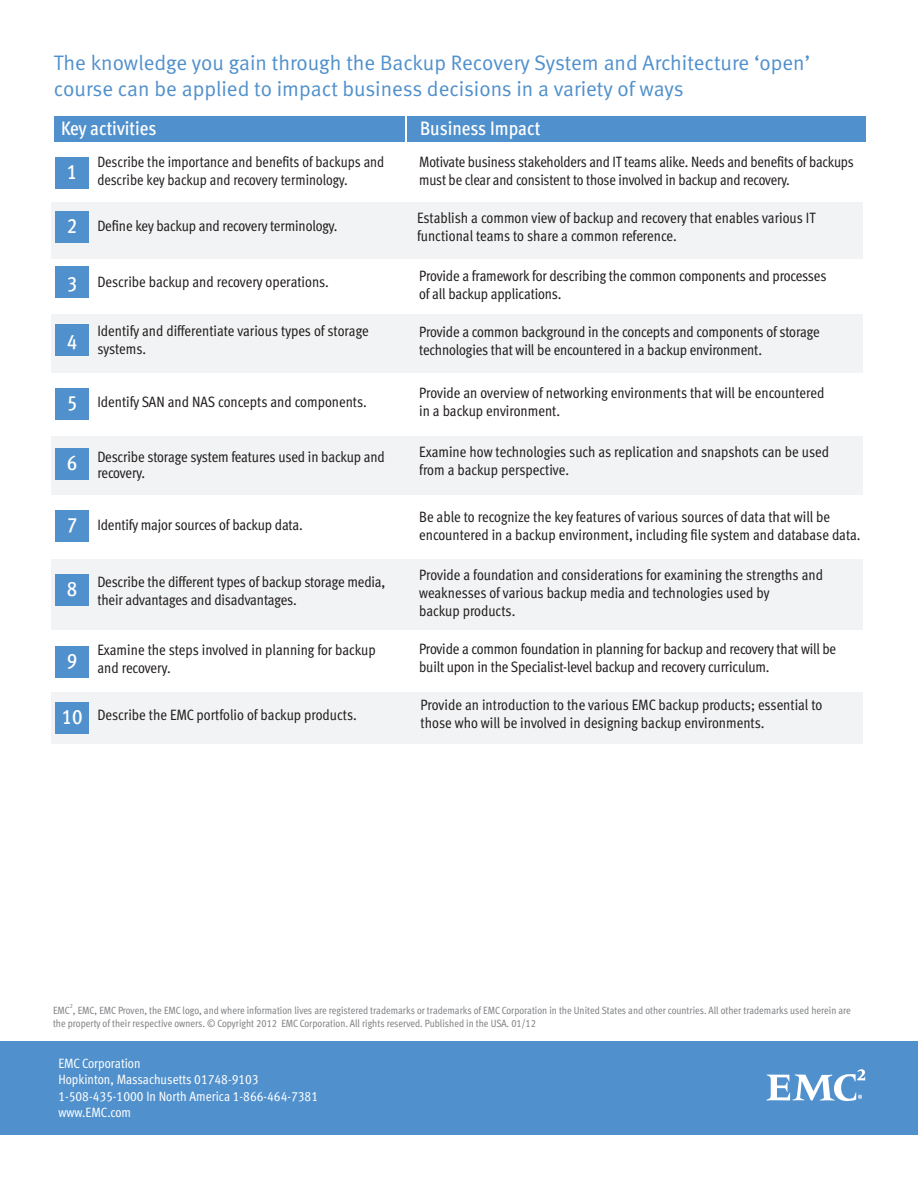
<style>
.page{position:relative;width:918px;height:1188px;background:#fff}
.page>*{position:absolute;margin:0;border:0;box-sizing:border-box;transform-origin:0 0}
.t1{font:21px/25.5px "Meta Normal LF";color:#5090cc}
.t2{font:21px "Meta Cond Medium LF";color:#fff}
.t3{font:19.5px "Meta Cond Medium LF";color:#fff}
.t4{font:15px/18px "Meta Cond Book LF";letter-spacing:-.01em;color:#231f20}
.t5{font:13.5px/16.5px "Meta Cond Book LF";color:#fff}
.t6{font:10.5px "Meta Cond Book LF";color:#808285}
.t7{font:6px "Meta Cond Book LF";color:#808285}
</style>
<div class="page">
<div style="left:52px;top:202px;width:811px;height:57px;background:#f2f3f4"></div>
<div style="left:52px;top:314px;width:811px;height:59px;background:#f2f3f4"></div>
<div style="left:52px;top:436px;width:811px;height:59px;background:#f2f3f4"></div>
<div style="left:52px;top:559px;width:811px;height:70px;background:#f2f3f4"></div>
<div style="left:52px;top:692px;width:811px;height:52px;background:#f2f3f4"></div>
<div style="left:56px;top:157px;width:33px;height:32px;background:#5090cc"></div>
<div style="left:56px;top:211px;width:33px;height:32px;background:#5090cc"></div>
<div style="left:56px;top:266px;width:33px;height:32px;background:#5090cc"></div>
<div style="left:56px;top:324px;width:33px;height:32px;background:#5090cc"></div>
<div style="left:56px;top:389px;width:33px;height:31px;background:#5090cc"></div>
<div style="left:56px;top:448px;width:33px;height:32px;background:#5090cc"></div>
<div style="left:56px;top:510px;width:33px;height:32px;background:#5090cc"></div>
<div style="left:56px;top:574px;width:33px;height:31px;background:#5090cc"></div>
<div style="left:56px;top:646px;width:33px;height:31px;background:#5090cc"></div>
<div style="left:56px;top:702px;width:33px;height:32px;background:#5090cc"></div>
<div style="left:54px;top:116px;width:350px;height:26px;background:#5090cc"></div>
<div style="left:408px;top:116px;width:458px;height:26px;background:#5090cc"></div>
<div style="left:0;top:1041px;width:918px;height:94px;background:#5090cc"></div>
<svg style="left:766px;top:1069px;width:100px;height:32px"></svg>
<h1 class="t1" style="left:54px;top:50px;width:758px">The knowledge you gain through the Backup Recovery System and Architecture ‘open’ course can be applied to impact business decisions in a variety of ways</h1>
<h2 class="t3" style="left:61px;top:117px;width:97px">Key activities</h2>
<h2 class="t3" style="left:420px;top:117px;width:122px">Business Impact</h2>
<h1 class="t2" style="left:67px;top:160px;width:12px">1</h1>
<h1 class="t2" style="left:67px;top:214px;width:12px">2</h1>
<h1 class="t2" style="left:67px;top:272px;width:12px">3</h1>
<h1 class="t2" style="left:67px;top:330px;width:12px">4</h1>
<h1 class="t2" style="left:67px;top:391px;width:12px">5</h1>
<h1 class="t2" style="left:67px;top:451px;width:12px">6</h1>
<h1 class="t2" style="left:67px;top:513px;width:12px">7</h1>
<p class="t4" style="left:97px;top:153px;width:289px">Describe the importance and benefits of backups and describe key backup and recovery terminology.</p>
<p class="t4" style="left:97px;top:217px;width:242px">Define key backup and recovery terminology.</p>
<p class="t4" style="left:97px;top:272px;width:233px">Describe backup and recovery operations.</p>
<p class="t4" style="left:97px;top:322px;width:273px">Identify and differentiate various types of storage systems.</p>
<p class="t4" style="left:97px;top:393px;width:271px">Identify SAN and NAS concepts and components.</p>
<p class="t4" style="left:97px;top:448px;width:289px;line-height:16.5px">Describe storage system features used in backup and recovery.</p>
<p class="t4" style="left:97px;top:515px;width:207px">Identify major sources of backup data.</p>
<h1 class="t2" style="left:67px;top:576px;width:12px">8</h1>
<h1 class="t2" style="left:67px;top:648px;width:12px">9</h1>
<h1 class="t2" style="left:62px;top:705px;width:22px">10</h1>
<p class="t4" style="left:97px;top:573px;width:289px">Describe the different types of backup storage media, their advantages and disadvantages.</p>
<p class="t4" style="left:97px;top:641px;width:280px">Examine the steps involved in planning for backup and recovery.</p>
<p class="t4" style="left:97px;top:705px;width:261px">Describe the EMC portfolio of backup products.</p>
<p class="t4" style="left:419px;top:153px;width:436px">Motivate business stakeholders and IT teams alike. Needs and benefits of backups must be clear and consistent to those involved in backup and recovery.</p>
<p class="t4" style="left:417px;top:209px;width:400px">Establish a common view of backup and recovery that enables various IT functional teams to share a common reference.</p>
<p class="t4" style="left:419px;top:267px;width:409px">Provide a framework for describing the common components and processes of all backup applications.</p>
<p class="t4" style="left:419px;top:323px;width:402px">Provide a common background in the concepts and components of storage technologies that will be encountered in a backup environment.</p>
<p class="t4" style="left:419px;top:384px;width:407px">Provide an overview of networking environments that will be encountered in a backup environment.</p>
<p class="t4" style="left:419px;top:442px;width:411px">Examine how technologies such as replication and snapshots can be used from a backup perspective.</p>
<p class="t4" style="left:419px;top:507px;width:443px">Be able to recognize the key features of various sources of data that will be encountered in a backup environment, including file system and database data.</p>
<p class="t4" style="left:419px;top:566px;width:405px">Provide a foundation and considerations for examining the strengths and weaknesses of various backup media and technologies used by<br>backup products.</p>
<p class="t4" style="left:419px;top:640px;width:419px">Provide a common foundation in planning for backup and recovery that will be built upon in the Specialist-level backup and recovery curriculum.</p>
<p class="t4" style="left:421px;top:696px;width:403px">Provide an introduction to the various EMC backup products; essential to those who will be involved in designing backup environments.</p>
<p class="t7" style="left:70px;top:1003px;width:4px">2</p>
<p class="t6" style="left:53px;top:1017px;width:484px">the property of their respective owners. © Copyright 2012 EMC Corporation. All rights reserved. Published in the USA. 01/12</p>
<p class="t5" style="left:58px;top:1055px;width:261px">EMC Corporation<br>Hopkinton, Massachusetts 01748-9103<br>1-508-435-1000 In North America 1-866-464-7381 www.EMC.com</p>
<p class="t6" style="left:53px;top:1005px;width:799px">EMC , EMC, EMC Proven, the EMC logo, and where information lives are registered trademarks or trademarks of EMC Corporation in the United States and other countries. All other trademarks used herein are</p>
</div>
